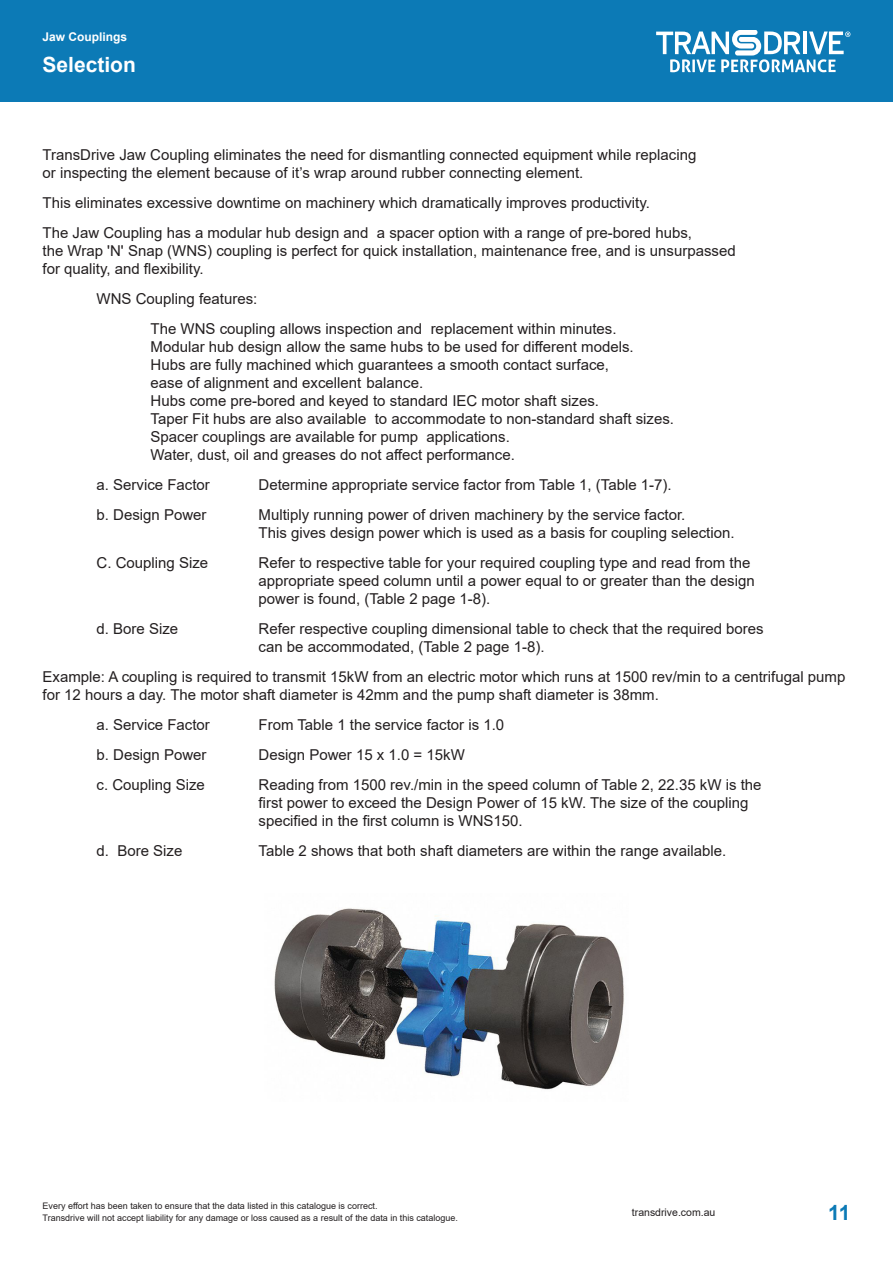
<style>
.page{position:relative;width:893px;height:1263px;background:#fff}
.page>*{position:absolute;margin:0;border:0;box-sizing:border-box;transform-origin:0 0}
.Sub-Title__H2{font:700 21px "Arial";color:#fff}
.t1{font:700 21px "Arial";color:#0c7ab6}
.Paragraph_text__body{font:15px/18px "Arial";color:#231f20}
.Small__H1_Contents_Page{font:700 12px "Arial";color:#fff}
.t2{font:10.5px "Arial";color:#231f20}
.t3{font:9px/12px "Arial";color:#231f20}
</style>
<div class="page">
<div style="left:0;top:0;width:893px;height:102px;background:#0c7ab6"></div>
<svg style="left:656px;top:30px;width:194px;height:42px"></svg>
<img style="left:274px;top:908px;width:350px;height:182px">
<p class="Small__H1_Contents_Page" style="left:43px;top:28px;width:86px">Jaw Couplings</p>
<h1 class="Sub-Title__H2" style="left:43px;top:50px;width:95px">Selection</h1>
<p class="Paragraph_text__body" style="left:43px;top:145px;width:655px">TransDrive Jaw Coupling eliminates the need for dismantling connected equipment while replacing or inspecting the element because of it’s wrap around rubber connecting element.</p>
<p class="Paragraph_text__body" style="left:43px;top:193px;width:609px">This eliminates excessive downtime on machinery which dramatically improves productivity.</p>
<p class="Paragraph_text__body" style="left:43px;top:223px;width:695px">The Jaw Coupling has a modular hub design and a spacer option with a range of pre-bored hubs,<br>the Wrap 'N' Snap (WNS) coupling is perfect for quick installation, maintenance free, and is unsurpassed for quality, and flexibility.</p>
<p class="Paragraph_text__body" style="left:97px;top:289px;width:162px">WNS Coupling features:</p>
<p class="Paragraph_text__body" style="left:151px;top:319px;width:525px">The WNS coupling allows inspection and replacement within minutes.<br>Modular hub design allow the same hubs to be used for different models.<br>Hubs are fully machined which guarantees a smooth contact surface,<br>ease of alignment and excellent balance.<br>Hubs come pre-bored and keyed to standard IEC motor shaft sizes.<br>Taper Fit hubs are also available to accommodate to non-standard shaft sizes.<br>Spacer couplings are available for pump applications.<br>Water, dust, oil and greases do not affect performance.</p>
<p class="Paragraph_text__body" style="left:97px;top:475px;width:115px">a. Service Factor</p>
<p class="Paragraph_text__body" style="left:259px;top:475px;width:415px">Determine appropriate service factor from Table 1, (Table 1-7).</p>
<p class="Paragraph_text__body" style="left:97px;top:505px;width:112px">b. Design Power</p>
<p class="Paragraph_text__body" style="left:259px;top:505px;width:478px">Multiply running power of driven machinery by the service factor.<br>This gives design power which is used as a basis for coupling selection.</p>
<p class="Paragraph_text__body" style="left:97px;top:553px;width:113px">C. Coupling Size</p>
<p class="Paragraph_text__body" style="left:259px;top:553px;width:498px">Refer to respective table for your required coupling type and read from the appropriate speed column until a power equal to or greater than the design power is found, (Table 2 page 1-8).</p>
<p class="Paragraph_text__body" style="left:97px;top:619px;width:83px">d. Bore Size</p>
<p class="Paragraph_text__body" style="left:259px;top:619px;width:507px">Refer respective coupling dimensional table to check that the required bores can be accommodated, (Table 2 page 1-8).</p>
<p class="Paragraph_text__body" style="left:43px;top:667px;width:804px">Example: A coupling is required to transmit 15kW from an electric motor which runs at 1500 rev/min to a centrifugal pump for 12 hours a day. The motor shaft diameter is 42mm and the pump shaft diameter is 38mm.</p>
<p class="Paragraph_text__body" style="left:97px;top:715px;width:115px">a. Service Factor</p>
<p class="Paragraph_text__body" style="left:259px;top:715px;width:247px">From Table 1 the service factor is 1.0</p>
<p class="Paragraph_text__body" style="left:97px;top:745px;width:112px">b. Design Power</p>
<p class="Paragraph_text__body" style="left:259px;top:745px;width:208px">Design Power 15 x 1.0 = 15kW</p>
<p class="Paragraph_text__body" style="left:97px;top:775px;width:110px">c. Coupling Size</p>
<p class="Paragraph_text__body" style="left:259px;top:775px;width:505px">Reading from 1500 rev./min in the speed column of Table 2, 22.35 kW is the first power to exceed the Design Power of 15 kW. The size of the coupling specified in the first column is WNS150.</p>
<p class="Paragraph_text__body" style="left:97px;top:841px;width:87px">d. Bore Size</p>
<p class="Paragraph_text__body" style="left:259px;top:841px;width:469px">Table 2 shows that both shaft diameters are within the range available.</p>
<p class="t3" style="left:43px;top:1200px;width:417px">Every effort has been taken to ensure that the data listed in this catalogue is correct.<br>Transdrive will not accept liability for any damage or loss caused as a result of the data in this catalogue.</p>
<p class="t2" style="left:632px;top:1205px;width:85px">transdrive.com.au</p>
<h1 class="t1" style="left:828px;top:1197px;width:24px">11</h1>
</div>
